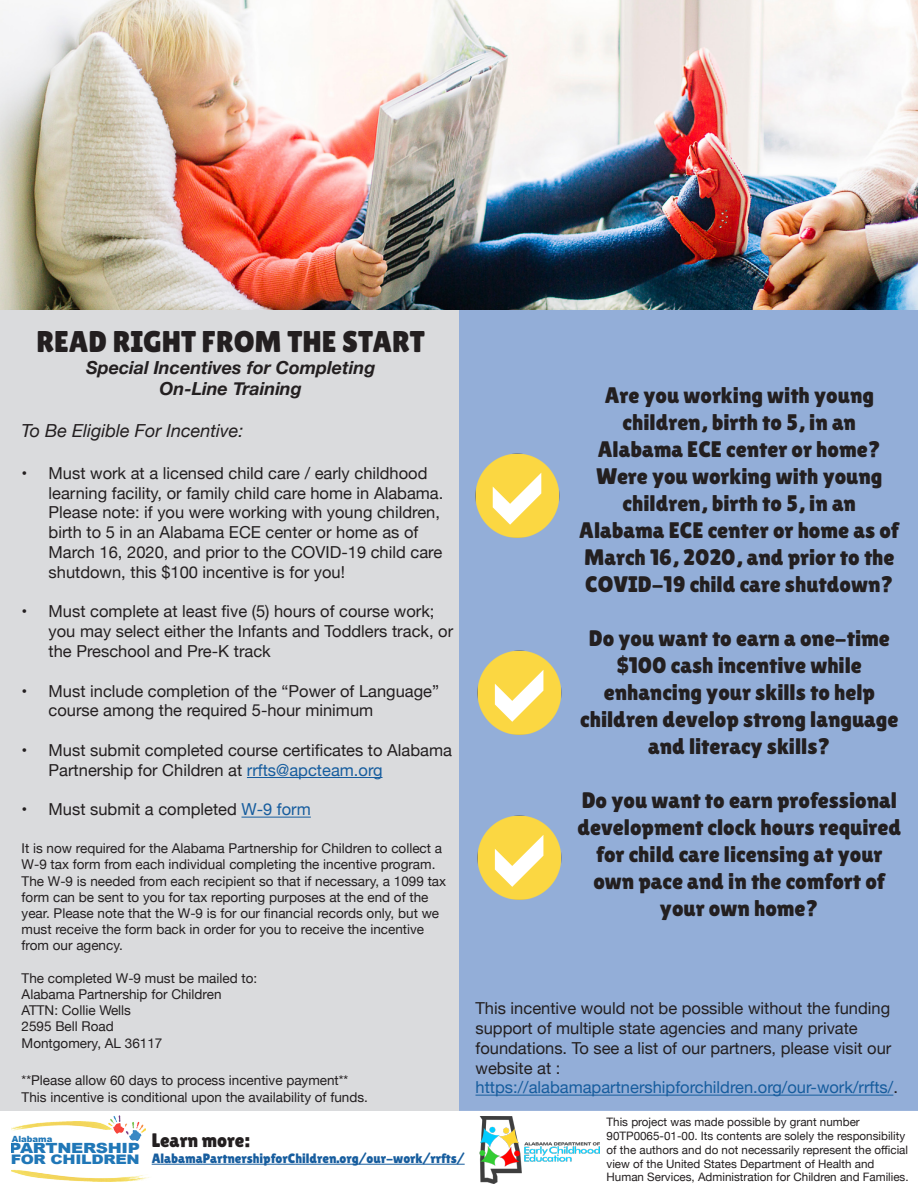
<style>
.page{position:relative;width:918px;height:1188px;background:#fff}
.page>*{position:absolute;margin:0;border:0;box-sizing:border-box;transform-origin:0 0}
.t1{font:30px "Lilita One";color:#231f20}
.t2{font:22.5px/27px "Lilita One";color:#231f20;text-align:center}
.t3{font:19.5px "Lilita One";color:#231f20}
.t4{font:italic 700 18px "Helvetica Neue";color:#231f20}
.t5{font:italic 18px "Helvetica Neue";color:#231f20}
.t6{font:16.5px/19.8px "Helvetica Neue";color:#231f20}
.t7{font:900 14.1px "Arial";letter-spacing:-.02em;color:#2077b7;scale:1.2 1}
.t8{font:13.5px/16.2px "Helvetica Neue";color:#231f20}
.t9{font:13.5px "Lilita One";color:#175d9e}
.t10{font:900 13.2px "Arial";letter-spacing:-.02em;color:#2077b7;scale:1.2 1}
.t11{font:11.7px/14px "Helvetica Neue";color:#231f20}
.t12{font:900 8.55px "Arial";color:#2077b7}
.s1{color:#175d9e}
</style>
<div class="page">
<img style="left:1px;top:0;width:917px;height:310px">
<div style="left:0;top:310px;width:459px;height:801px;background:#dadbdd"></div>
<div style="left:459px;top:310px;width:459px;height:801px;background:#93aed8"></div>
<img style="left:12px;top:1169px;width:138px;height:13px">
<img style="left:12px;top:1122px;width:97px;height:9px">
<img style="left:109px;top:1115px;width:36px;height:26px">
<hr style="left:152px;top:1164px;width:313px;height:1px;background:#175d9e">
<hr style="left:247px;top:777px;width:136px;height:1px;background:#175d9e">
<hr style="left:241px;top:817px;width:70px;height:1px;background:#175d9e">
<img style="left:471px;top:811px;width:97px;height:95px">
<img style="left:471px;top:646px;width:97px;height:95px">
<img style="left:469px;top:449px;width:97px;height:94px">
<img style="left:479px;top:1116px;width:120px;height:67px">
<hr style="left:476px;top:1095px;width:417px;height:1px;background:#175d9e">
<div style="left:495px;top:834px;width:48px;height:53px;background:#fbd742"></div>
<div style="left:495px;top:669px;width:48px;height:53px;background:#fbd742"></div>
<div style="left:493px;top:472px;width:48px;height:53px;background:#fbd742"></div>
<p class="t1" style="left:36px;top:325px;width:390px">READ RIGHT FROM THE START</p>
<p class="t4" style="left:86px;top:353px;width:291px">Special Incentives for Completing</p>
<p class="t4" style="left:159px;top:375px;width:144px">On-Line Training</p>
<p class="t2" style="left:605px;top:382px;width:271px">Are you working with young children, birth to 5, in an</p>
<p class="t2" style="left:579px;top:436px;width:322px">Alabama ECE center or home?<br>Were you working with young children, birth to 5, in an<br>Alabama ECE center or home as of<br>March 16, 2020, and prior to the<br>COVID-19 child care shutdown?</p>
<p class="t2" style="left:580px;top:625px;width:320px">Do you want to earn a one-time $100 cash incentive while enhancing your skills to help children develop strong language and literacy skills?</p>
<p class="t2" style="left:578px;top:787px;width:325px">Do you want to earn professional development clock hours required for child care licensing at your own pace and in the comfort of your own home?</p>
<p class="t5" style="left:22px;top:418px;width:223px">To Be Eligible For Incentive:</p>
<p class="t6" style="left:49px;top:464px;width:396px;text-indent:-27px">• Must work at a licensed child care / early childhood learning facility, or family child care home in Alabama.<br>Please note: if you were working with young children, birth to 5 in an Alabama ECE center or home as of March 16, 2020, and prior to the COVID-19 child care shutdown, this $100 incentive is for you!</p>
<p class="t6" style="left:49px;top:603px;width:406px;text-indent:-27px">• Must complete at least five (5) hours of course work; you may select either the Infants and Toddlers track, or the Preschool and Pre-K track</p>
<p class="t6" style="left:49px;top:682px;width:392px;text-indent:-27px">• Must include completion of the “Power of Language” course among the required 5-hour minimum</p>
<p class="t6" style="left:49px;top:741px;width:405px;text-indent:-27px">• Must submit completed course certificates to Alabama<br>Partnership for Children at <span class="s1">rrfts@apcteam.org</span></p>
<p class="t6" style="left:22px;top:801px;width:291px">• Must submit a completed <span class="s1">W-9 form</span></p>
<p class="t8" style="left:22px;top:841px;width:426px">It is now required for the Alabama Partnership for Children to collect a W-9 tax form from each individual completing the incentive program.<br>The W-9 is needed from each recipient so that if necessary, a 1099 tax form can be sent to you for tax reporting purposes at the end of the year. Please note that the W-9 is for our financial records only, but we must receive the form back in order for you to receive the incentive from our agency.</p>
<p class="t8" style="left:22px;top:971px;width:237px">The completed W-9 must be mailed to:</p>
<p class="t8" style="left:22px;top:987px;width:202px">Alabama Partnership for Children</p>
<p class="t8" style="left:22px;top:1003px;width:111px">ATTN: Collie Wells</p>
<p class="t8" style="left:22px;top:1019px;width:142px">2595 Bell Road<br>Montgomery, AL 36117</p>
<p class="t8" style="left:22px;top:1073px;width:348px">**Please allow 60 days to process incentive payment**<br>This incentive is conditional upon the availability of funds.</p>
<p class="t6" style="left:476px;top:999px;width:424px">This incentive would not be possible without the funding support of multiple state agencies and many private foundations. To see a list of our partners, please visit our website at : <span class="s1">https://alabamapartnershipforchildren.org/our-work/rrfts/</span>.</p>
<p class="t12" style="left:12px;top:1133px;width:42px">Alabama</p>
<p class="t10" style="left:11px;top:1150px;width:109px">FOR CHILDREN</p>
<p class="t7" style="left:10px;top:1138px;width:110px">PARTNERSHIP</p>
<p class="t3" style="left:152px;top:1129px;width:100px">Learn more:</p>
<p class="t9" style="left:152px;top:1151px;width:315px">AlabamaPartnershipforChildren.org/our-work/rrfts/</p>
<p class="t11" style="left:607px;top:1115px;width:304px">This project was made possible by grant number 90TP0065-01-00. Its contents are solely the responsibility of the authors and do not necessarily represent the official view of the United States Department of Health and Human Services, Administration for Children and Families.</p>
</div>
